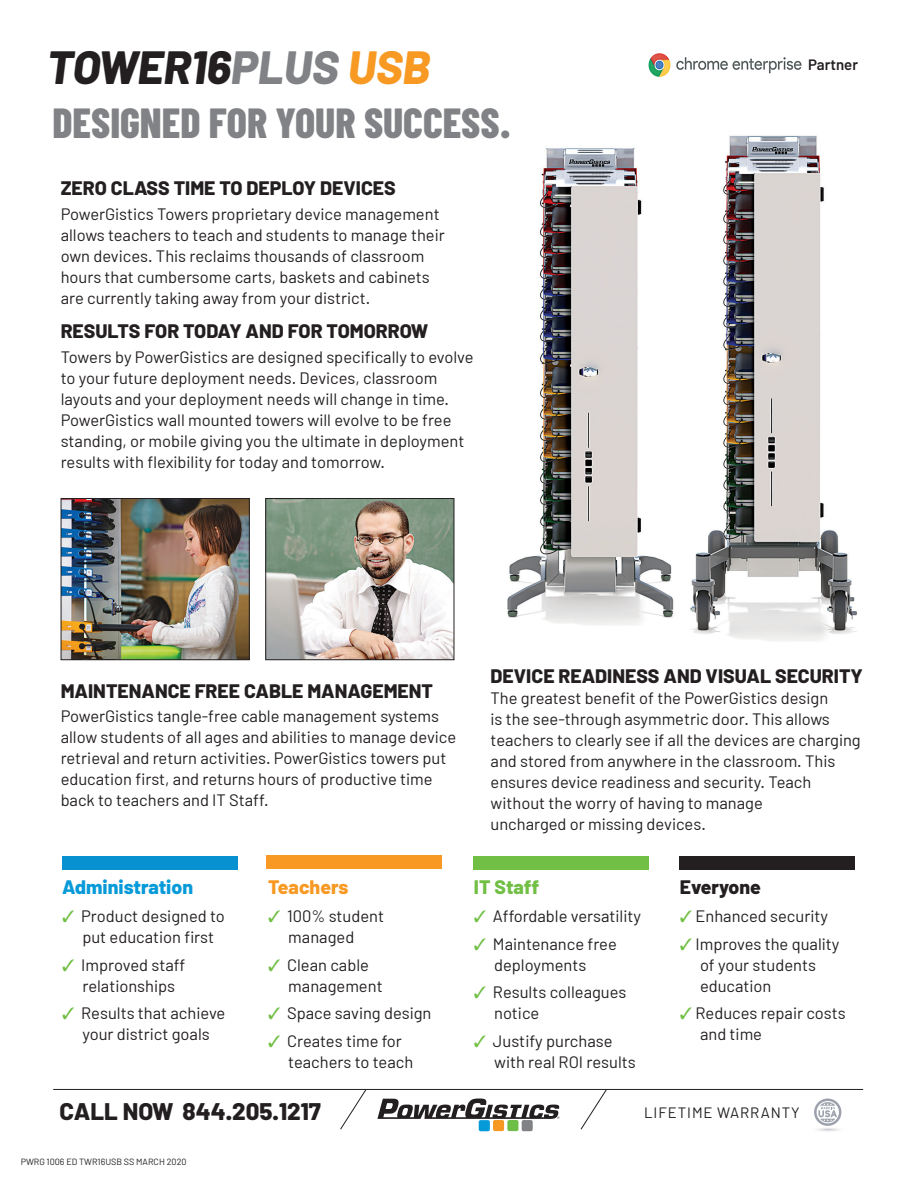
<style>
.page{position:relative;width:918px;height:1188px;background:#fff}
.page>*{position:absolute;margin:0;border:0;box-sizing:border-box;transform-origin:0 0}
.t1{font:italic 800 46.5px "Barlow";color:#231f20}
.t2{font:800 42px "Barlow Condensed";color:#808285}
.t3{font:800 24px "Barlow";color:#231f20}
.t4{font:800 19.5px "Barlow";color:#231f20}
.t5{font:800 19.5px "Barlow";color:#069ad9}
.t6{font:800 19.5px "Barlow";color:#f79923}
.t7{font:800 19.5px "Barlow";color:#71bf44}
.t8{font:16.5px/21px "Barlow";color:#231f20}
.t9{font:15px "Barlow";letter-spacing:.06em;color:#231f20}
.t10{font:600 15px "Barlow";color:#231f20}
.t11{font:9px "Barlow";color:#231f20}
.s1{color:#808285}
.s2{color:#f79923}
.s3{color:#71bf44}
</style>
<div class="page">
<img style="left:507px;top:148px;width:167px;height:477px">
<img style="left:690px;top:135px;width:167px;height:506px">
<div style="left:62px;top:856px;width:176px;height:14px;background:#0891d0"></div>
<div style="left:266px;top:855px;width:176px;height:14px;background:#f79923"></div>
<div style="left:473px;top:856px;width:175px;height:14px;background:#71bf44"></div>
<div style="left:679px;top:856px;width:175px;height:14px;background:#231f20"></div>
<svg style="left:814px;top:1099px;width:28px;height:32px"></svg>
<svg style="left:377px;top:1099px;width:183px;height:20px"></svg>
<div style="left:493px;top:1120px;width:11px;height:11px;background:#f79822;border-radius:2px"></div>
<div style="left:507px;top:1120px;width:11px;height:11px;background:#6dbe46;border-radius:2px"></div>
<div style="left:522px;top:1120px;width:11px;height:11px;background:#808285;border-radius:2px"></div>
<div style="left:479px;top:1120px;width:11px;height:11px;background:#069ad9;border-radius:2px"></div>
<hr style="left:53px;top:1089px;width:810px;height:1px;background:#231f20">
<svg style="left:340px;top:1090px;width:27px;height:40px"></svg>
<svg style="left:580px;top:1090px;width:27px;height:40px"></svg>
<img style="left:648px;top:54px;width:154px;height:22px">
<img style="left:63px;top:500px;width:185px;height:158px">
<div style="left:61px;top:498px;width:189px;height:162px;border:1px solid #231f20"></div>
<img style="left:267px;top:500px;width:185px;height:158px">
<div style="left:265px;top:498px;width:189px;height:162px;border:1px solid #231f20"></div>
<p class="t1" style="left:47px;top:38px;width:385px">TOWER16<span class="s1">PLUS</span> <span class="s2">USB</span></p>
<p class="t2" style="left:53px;top:96px;width:461px">DESIGNED FOR YOUR SUCCESS.</p>
<p class="t4" style="left:61px;top:176px;width:337px">ZERO CLASS TIME TO DEPLOY DEVICES</p>
<p class="t8" style="left:61px;top:203px;width:386px">PowerGistics Towers proprietary device management allows teachers to teach and students to manage their own devices. This reclaims thousands of classroom hours that cumbersome carts, baskets and cabinets are currently taking away from your district.</p>
<p class="t4" style="left:61px;top:319px;width:369px">RESULTS FOR TODAY AND FOR TOMORROW</p>
<p class="t8" style="left:61px;top:346px;width:415px">Towers by PowerGistics are designed specifically to evolve to your future deployment needs. Devices, classroom layouts and your deployment needs will change in time.<br>PowerGistics wall mounted towers will evolve to be free standing, or mobile giving you the ultimate in deployment results with flexibility for today and tomorrow.</p>
<p class="t10" style="left:808px;top:55px;width:51px">Partner</p>
<p class="t4" style="left:61px;top:678px;width:374px">MAINTENANCE FREE CABLE MANAGEMENT</p>
<p class="t8" style="left:61px;top:705px;width:397px">PowerGistics tangle-free cable management systems allow students of all ages and abilities to manage device retrieval and return activities. PowerGistics towers put education first, and returns hours of productive time back to teachers and IT Staff.</p>
<p class="t5" style="left:62px;top:875px;width:132px">Administration</p>
<p class="t8" style="left:62px;top:905px;width:164px;text-align:center"><span class="s3">✓</span> Product designed to put education first</p>
<p class="t8" style="left:82px;top:954px;width:105px;text-indent:-20px"><span class="s3">✓</span> Improved staff relationships</p>
<p class="t8" style="left:62px;top:1003px;width:165px;text-align:center"><span class="s3">✓</span> Results that achieve your district goals</p>
<p class="t6" style="left:268px;top:875px;width:82px">Teachers</p>
<p class="t8" style="left:268px;top:905px;width:118px;text-align:center"><span class="s3">✓</span> 100% student managed</p>
<p class="t8" style="left:288px;top:954px;width:96px;text-indent:-20px"><span class="s3">✓</span> Clean cable management</p>
<p class="t8" style="left:268px;top:1003px;width:165px"><span class="s3">✓</span> Space saving design</p>
<p class="t8" style="left:288px;top:1030px;width:127px;text-indent:-20px"><span class="s3">✓</span> Creates time for teachers to teach</p>
<p class="t4" style="left:491px;top:663px;width:374px">DEVICE READINESS AND VISUAL SECURITY</p>
<p class="t8" style="left:491px;top:687px;width:372px">The greatest benefit of the PowerGistics design<br>is the see-through asymmetric door. This allows teachers to clearly see if all the devices are charging and stored from anywhere in the classroom. This ensures device readiness and security. Teach without the worry of having to manage<br>uncharged or missing devices.</p>
<p class="t7" style="left:474px;top:875px;width:67px">IT Staff</p>
<p class="t8" style="left:474px;top:905px;width:169px"><span class="s3">✓</span> Affordable versatility</p>
<p class="t8" style="left:494px;top:933px;width:124px;text-indent:-20px"><span class="s3">✓</span> Maintenance free deployments</p>
<p class="t8" style="left:494px;top:982px;width:134px;text-indent:-20px"><span class="s3">✓</span> Results colleagues notice</p>
<p class="t8" style="left:494px;top:1030px;width:143px;text-indent:-20px"><span class="s3">✓</span> Justify purchase with real ROI results</p>
<p class="t4" style="left:680px;top:875px;width:83px">Everyone</p>
<p class="t8" style="left:680px;top:905px;width:150px"><span class="s3">✓</span> Enhanced security</p>
<p class="t8" style="left:700px;top:933px;width:141px;text-indent:-20px"><span class="s3">✓</span> Improves the quality of your students education</p>
<p class="t8" style="left:700px;top:1003px;width:147px;text-indent:-20px"><span class="s3">✓</span> Reduces repair costs and time</p>
<p class="t3" style="left:60px;top:1096px;width:263px">CALL NOW 844.205.1217</p>
<p class="t9" style="left:644px;top:1104px;width:157px">LIFETIME WARRANTY</p>
<p class="t11" style="left:21px;top:1156px;width:167px">PWRG 1006 ED TWR16USB SS MARCH 2020</p>
</div>
